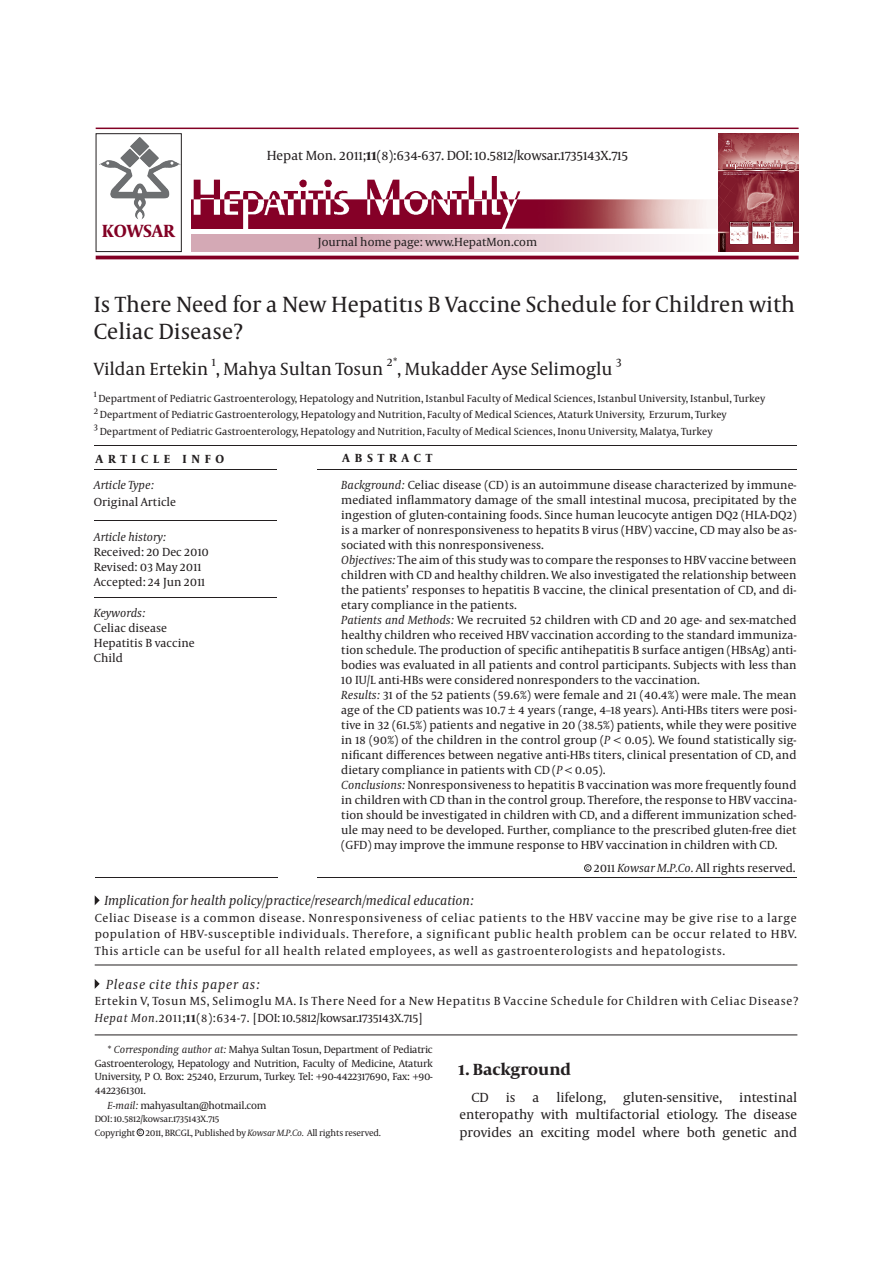
<style>
.page{position:relative;width:893px;height:1263px;background:#fff}
.page>*{position:absolute;margin:0;border:0;box-sizing:border-box;transform-origin:0 0}
.t1{font:22.5px/27px "Capitolium News";color:#231f20}
.t2{font:18px "Capitolium News";color:#231f20}
.t3{font:700 18px "Capitolium News";color:#820024}
.t4{font:700 16.5px "Capitolium News";color:#231f20}
.t5{font:13.5px/17.2px "Capitolium News";color:#231f20;text-align:justify}
.t6{font:italic 13.5px "Capitolium News";color:#231f20}
.t7{font:13.5px "Capitolium News";letter-spacing:-.02em;color:#231f20}
.t8{font:italic 13.5px "Capitolium News";letter-spacing:.05em;color:#231f20}
.t9{font:12px/15px "Capitolium News";color:#231f20}
.t10{font:12px/16.5px "Capitolium News";letter-spacing:.05em;color:#231f20}
.t11{font:italic 12px "Capitolium News";color:#231f20}
.t12{font:700 12px "Capitolium News";letter-spacing:.4em;color:#231f20}
.t13{font:10.5px/13.5px "Capitolium News";color:#231f20}
.t14{font:10.5px "Capitolium News";letter-spacing:-.025em;color:#231f20}
.t15{font:9.3px/13.5px "Capitolium News";letter-spacing:-.02em;color:#231f20}
.s1{font-weight:700}
.s2{font-style:italic}
</style>
<div class="page">
<img style="left:99px;top:137px;width:81px;height:83px">
<div style="left:96px;top:133px;width:86px;height:119px;border:1px solid #231f20"></div>
<hr style="left:96px;top:256px;width:703px;height:3px;background:#820024">
<hr style="left:96px;top:128px;width:703px;height:1px;background:#820024">
<img style="left:191px;top:177px;width:526px;height:52px">
<svg style="left:191px;top:234px;width:494px;height:17px;background:#e0c2ca"></svg>
<img style="left:718px;top:134px;width:81px;height:118px">
<hr style="left:94px;top:445px;width:703px;height:1px;background:#231f20">
<hr style="left:94px;top:598px;width:182px;height:1px;background:#231f20">
<hr style="left:94px;top:520px;width:182px;height:1px;background:#231f20">
<hr style="left:317px;top:469px;width:479px;height:1px;background:#231f20">
<hr style="left:94px;top:469px;width:183px;height:1px;background:#231f20">
<div style="left:137px;top:1129px;width:7px;height:7px;border:1px solid #231f20;border-radius:50%"></div>
<div style="left:584px;top:864px;width:7px;height:8px;border:1px solid #231f20;border-radius:50%"></div>
<hr style="left:95px;top:877px;width:182px;height:1px;background:#231f20">
<hr style="left:318px;top:877px;width:479px;height:1px;background:#231f20">
<svg style="left:95px;top:895px;width:5px;height:10px"></svg>
<svg style="left:95px;top:979px;width:5px;height:10px"></svg>
<hr style="left:95px;top:964px;width:702px;height:1px;background:#231f20">
<hr style="left:95px;top:1034px;width:702px;height:1px;background:#231f20">
<h2 class="t3" style="left:102px;top:221px;width:75px">KOWSAR</h2>
<p class="t7" style="left:267px;top:148px;width:363px">Hepat Mon. 2011;<span class="s1">11</span>(8):634-637. DOI: 10.5812/kowsar.1735143X.715</p>
<p class="t9" style="left:318px;top:234px;width:221px">Journal home page: www.HepatMon.com</p>
<h1 class="t1" style="left:94px;top:291px;width:703px">Is There Need for a New Hepatitıs B Vaccine Schedule for Children with<br>Celiac Disease?</h1>
<h2 class="t2" style="left:94px;top:359px;width:291px">Vildan Ertekin , Mahya Sultan Tosun</h2>
<p class="t9" style="left:212px;top:354px;width:5px">1</p>
<p class="t9" style="left:387px;top:354px;width:12px">2*</p>
<h2 class="t2" style="left:397px;top:359px;width:217px">, Mukadder Ayse Selimoglu</h2>
<p class="t9" style="left:616px;top:354px;width:7px">3</p>
<p class="t13" style="left:94px;top:390px;width:673px;line-height:16.5px"><sup>1</sup> Department of Pediatric Gastroenterology, Hepatology and Nutrition, Istanbul Faculty of Medical Sciences, Istanbul University, Istanbul, Turkey<br><sup>2</sup> Department of Pediatric Gastroenterology, Hepatology and Nutrition, Faculty of Medical Sciences, Ataturk University, Erzurum, Turkey<br><sup>3</sup> Department of Pediatric Gastroenterology, Hepatology and Nutrition, Faculty of Medical Sciences, Inonu University, Malatya, Turkey</p>
<p class="t9" style="left:341px;top:445px;width:457px;line-height:26.4px"><span class="s1">ABSTRACT<br></span><span class="s2">Background:</span> Celiac disease (CD) is an autoimmune disease characterized by immune-</p>
<p class="t9" style="left:341px;top:492px;width:457px">mediated inflammatory damage of the small intestinal mucosa, precipitated by the ingestion of gluten-containing foods. Since human leucocyte antigen DQ2 (HLA-DQ2) is a marker of nonresponsiveness to hepatits B virus (HBV) vaccine, CD may also be as&shy;sociated with this nonresponsiveness.<br><span class="s2">Objectives:</span> The aim of this study was to compare the responses to HBV vaccine between children with CD and healthy children. We also investigated the relationship between the patients’ responses to hepatitis B vaccine, the clinical presentation of CD, and di&shy;etary compliance in the patients.<br><span class="s2">Patients and Methods:</span> We recruited 52 children with CD and 20 age- and sex-matched healthy children who received HBV vaccination according to the standard immuniza&shy;tion schedule. The production of specific antihepatitis B surface antigen (HBsAg) anti&shy;bodies was evaluated in all patients and control participants. Subjects with less than 10 IU/L anti-HBs were considered nonresponders to the vaccination.<br><span class="s2">Results:</span> 31 of the 52 patients (59.6%) were female and 21 (40.4%) were male. The mean age of the CD patients was 10.7 ± 4 years (range, 4–18 years). Anti-HBs titers were posi&shy;tive in 32 (61.5%) patients and negative in 20 (38.5%) patients, while they were positive in 18 (90%) of the children in the control group (<span class="s2">P</span> &lt; 0.05). We found statistically sig&shy;nificant differences between negative anti-HBs titers, clinical presentation of CD, and dietary compliance in patients with CD (<span class="s2">P</span> &lt; 0.05).<br><span class="s2">Conclusions:</span> Nonresponsiveness to hepatitis B vaccination was more frequently found in children with CD than in the control group. Therefore, the response to HBV vaccina&shy;tion should be investigated in children with CD, and a different immunization sched&shy;ule may need to be developed. Further, compliance to the prescribed gluten-free diet (GFD) may improve the immune response to HBV vaccination in children with CD.</p>
<p class="t12" style="left:96px;top:452px;width:130px">ARTICLE INFO</p>
<p class="t11" style="left:94px;top:478px;width:62px">Article Type:</p>
<p class="t9" style="left:94px;top:494px;width:84px">Original Article</p>
<p class="t11" style="left:94px;top:530px;width:74px">Article history:</p>
<p class="t9" style="left:94px;top:544px;width:117px">Received: 20 Dec 2010<br>Revised: 03 May 2011<br>Accepted: 24 Jun 2011</p>
<p class="t11" style="left:94px;top:606px;width:53px">Keywords:</p>
<p class="t9" style="left:94px;top:620px;width:102px">Celiac disease<br>Hepatitis B vaccine<br>Child</p>
<p class="t9" style="left:586px;top:860px;width:211px"><sup>c</sup> 2011 <span class="s2">Kowsar M.P.Co.</span> All rights reserved.</p>
<p class="t6" style="left:104px;top:893px;width:371px">Implication for health policy/practice/research/medical education:</p>
<p class="t9" style="left:95px;top:910px;width:704px;line-height:16.5px;text-align:justify">Celiac Disease is a common disease. Nonresponsiveness of celiac patients to the HBV vaccine may be give rise to a large population of HBV-susceptible individuals. Therefore, a significant public health problem can be occur related to HBV.<br>This article can be useful for all health related employees, as well as gastroenterologists and hepatologists.</p>
<p class="t8" style="left:106px;top:977px;width:155px">Please cite this paper as:</p>
<p class="t10" style="left:95px;top:993px;width:705px">Ertekin V, Tosun MS, Selimoglu MA. Is There Need for a New Hepatitıs B Vaccine Schedule for Children with Celiac Disease?<br><span class="s2">Hepat Mon.</span>2011;<span class="s1">11</span>(8):634-7. [DOI: 10.5812/kowsar.1735143X.715]</p>
<h3 class="t4" style="left:459px;top:1060px;width:114px">1. Background</h3>
<p class="t5" style="left:471px;top:1089px;width:19px">CD</p>
<p class="t5" style="left:506px;top:1089px;width:11px">is</p>
<p class="t5" style="left:533px;top:1089px;width:8px">a</p>
<p class="t5" style="left:556px;top:1089px;width:51px">lifelong,</p>
<p class="t5" style="left:623px;top:1089px;width:100px">gluten-sensitive,</p>
<p class="t13" style="left:95px;top:1043px;width:340px;text-align:justify;text-indent:13px">* <span class="s2">Corresponding author at:</span> Mahya Sultan Tosun, Department of Pediatric Gastroenterology, Hepatology and Nutrition, Faculty of Medicine, Ataturk University, P O. Box: 25240, Erzurum, Turkey. Tel: +90-4422317690, Fax: +90- 4422361301.</p>
<p class="t14" style="left:108px;top:1099px;width:161px"><span class="s2">E-mail:</span> mahyasultan@hotmail.com</p>
<p class="t15" style="left:95px;top:1113px;width:288px">DOI: 10.5812/kowsar.1735143X.715<br>Copyright <sup>c</sup> 2011, BRCGL, Published by <span class="s2">Kowsar M.P.Co.</span> All rights reserved.</p>
<p class="t5" style="left:459px;top:1089px;width:339px;text-indent:280px">intestinal enteropathy with multifactorial etiology. The disease provides an exciting model where both genetic and</p>
</div>
